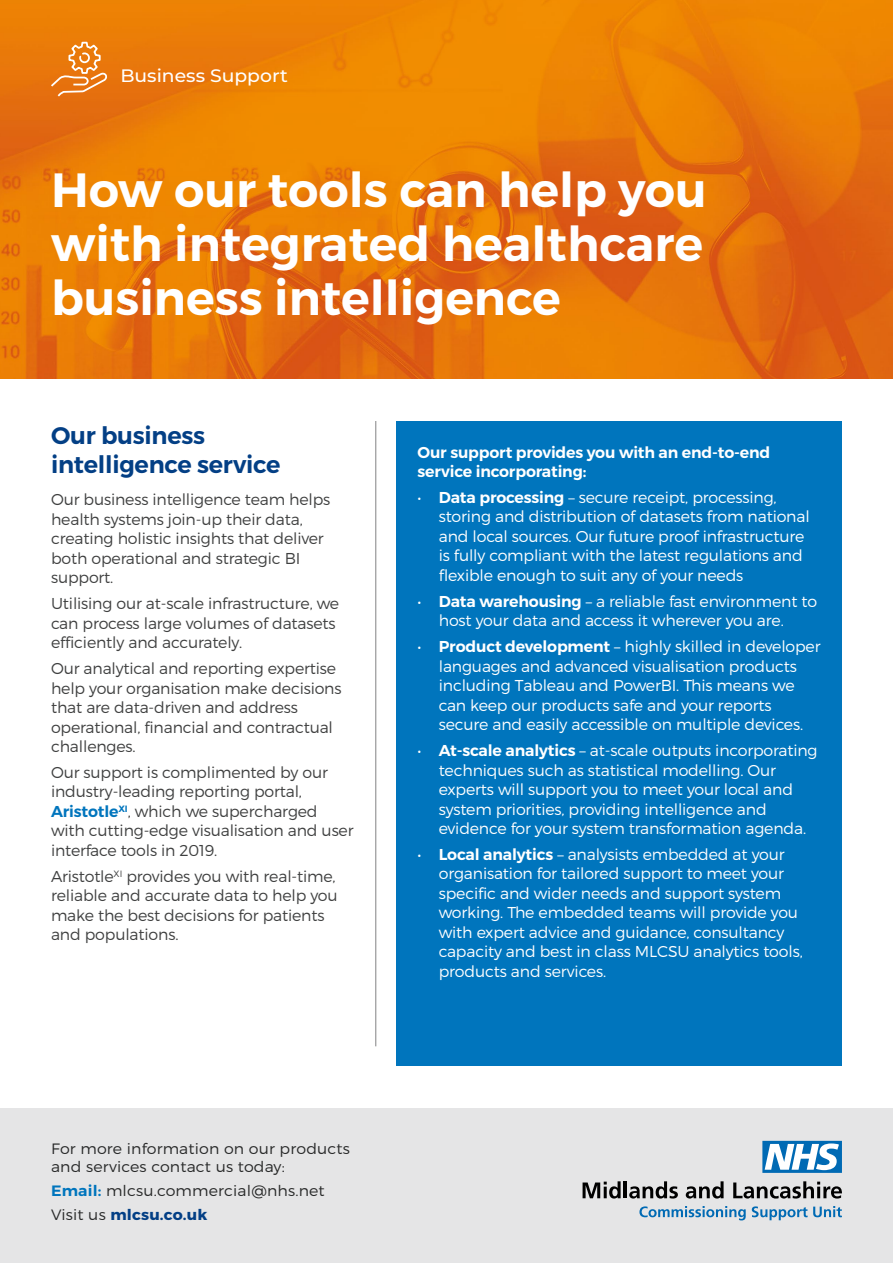
<style>
.page{position:relative;width:893px;height:1263px;background:#fff}
.page>*{position:absolute;margin:0;border:0;box-sizing:border-box;transform-origin:0 0}
.t1{font:600 48px/54px "Montserrat";color:#fff;text-align:justify}
.Heading{font:600 24px/28.8px "Montserrat";letter-spacing:-.01em;color:#033f85}
.t2{font:500 18px "Montserrat";color:#fff;scale:1.04 1}
.t3{font:300 15.75px/19.5px "Montserrat";letter-spacing:-.01em;color:#fff}
.Body{font:300 15.75px/19.5px "Montserrat";letter-spacing:-.01em;color:#3f4040}
.Body_White{font:600 15.75px/19.5px "Montserrat";letter-spacing:-.01em;color:#fff}
.t4{font:300 15px/18px "Montserrat";letter-spacing:.01em;color:#282929;scale:1.05 1}
.t5{font:700 15px "Montserrat";letter-spacing:.01em;color:#033f85;scale:1.05 1}
.s1{font-weight:600;color:#0075bd}
.s2{font-weight:600}
.s3{font-weight:300;color:#282929}
</style>
<div class="page">
<img style="left:0;top:0;width:893px;height:378px">
<div style="left:0;top:1108px;width:893px;height:155px;background:#e5e5e6"></div>
<svg style="left:762px;top:1141px;width:80px;height:32px;background:#76afd6"></svg>
<svg style="left:583px;top:1181px;width:38px;height:17px"></svg>
<hr style="left:624px;top:1181px;width:3px;height:17px;background:#000">
<svg style="left:629px;top:1181px;width:49px;height:17px"></svg>
<svg style="left:686px;top:1181px;width:38px;height:17px"></svg>
<svg style="left:733px;top:1181px;width:109px;height:17px"></svg>
<svg style="left:639px;top:1206px;width:107px;height:14px"></svg>
<svg style="left:752px;top:1206px;width:90px;height:14px"></svg>
<svg style="left:49px;top:41px;width:60px;height:57px;background:#eb892f"></svg>
<hr style="left:375px;top:421px;width:1px;height:625px;background:#838384">
<div style="left:396px;top:421px;width:446px;height:645px;background:#0075bd"></div>
<p class="t2" style="left:120px;top:64px;width:162px">Business Support</p>
<p class="t1" style="left:51px;top:163px;width:657px">How our tools can help you with integrated healthcare business intelligence</p>
<p class="Heading" style="left:51px;top:421px;width:231px">Our business intelligence service</p>
<p class="Body" style="left:51px;top:490px;width:281px">Our business intelligence team helps health systems join-up their data, creating holistic insights that deliver both operational and strategic BI support.</p>
<p class="Body" style="left:51px;top:594px;width:290px">Utilising our at-scale infrastructure, we can process large volumes of datasets efficiently and accurately.</p>
<p class="Body" style="left:51px;top:658px;width:292px">Our analytical and reporting expertise help your organisation make decisions that are data-driven and address operational, financial and contractual challenges.</p>
<p class="Body" style="left:51px;top:762px;width:304px">Our support is complimented by our industry-leading reporting portal, <span class="s1">Aristotle</span><sup>XI</sup>, which we supercharged with cutting-edge visualisation and user interface tools in 2019.</p>
<p class="Body" style="left:51px;top:866px;width:288px">Aristotle<sup>XI</sup> provides you with real-time, reliable and accurate data to help you make the best decisions for patients and populations.</p>
<p class="Body_White" style="left:417px;top:442px;width:354px">Our support provides you with an end-to-end service incorporating:</p>
<p class="t3" style="left:439px;top:487px;width:372px;text-indent:-21px">• <span class="s2">Data processing</span> – secure receipt, processing, storing and distribution of datasets from national and local sources. Our future proof infrastructure is fully compliant with the latest regulations and flexible enough to suit any of your needs</p>
<p class="t3" style="left:439px;top:591px;width:380px;text-indent:-21px">• <span class="s2">Data warehousing</span> – a reliable fast environment to host your data and access it wherever you are.</p>
<p class="t3" style="left:439px;top:636px;width:383px;text-indent:-21px">• <span class="s2">Product development</span> – highly skilled in developer languages and advanced visualisation products including Tableau and PowerBI. This means we can keep our products safe and your reports secure and easily accessible on multiple devices.</p>
<p class="t3" style="left:439px;top:740px;width:380px;text-indent:-21px">• <span class="s2">At-scale analytics</span> – at-scale outputs incorporating techniques such as statistical modelling. Our experts will support you to meet your local and system priorities, providing intelligence and evidence for your system transformation agenda.</p>
<p class="t3" style="left:439px;top:844px;width:365px;text-indent:-21px">• <span class="s2">Local analytics</span> – analysists embedded at your organisation for tailored support to meet your specific and wider needs and support system working. The embedded teams will provide you with expert advice and guidance, consultancy capacity and best in class MLCSU analytics tools, products and services.</p>
<p class="t4" style="left:51px;top:1139px;width:286px">For more information on our products and services contact us today:</p>
<p class="t4" style="left:51px;top:1181px;width:262px"><span class="s1">Email:</span> mlcsu.commercial@nhs.net</p>
<p class="t5" style="left:51px;top:1206px;width:150px"><span class="s3">Visit us</span> mlcsu.co.uk</p>
</div>
